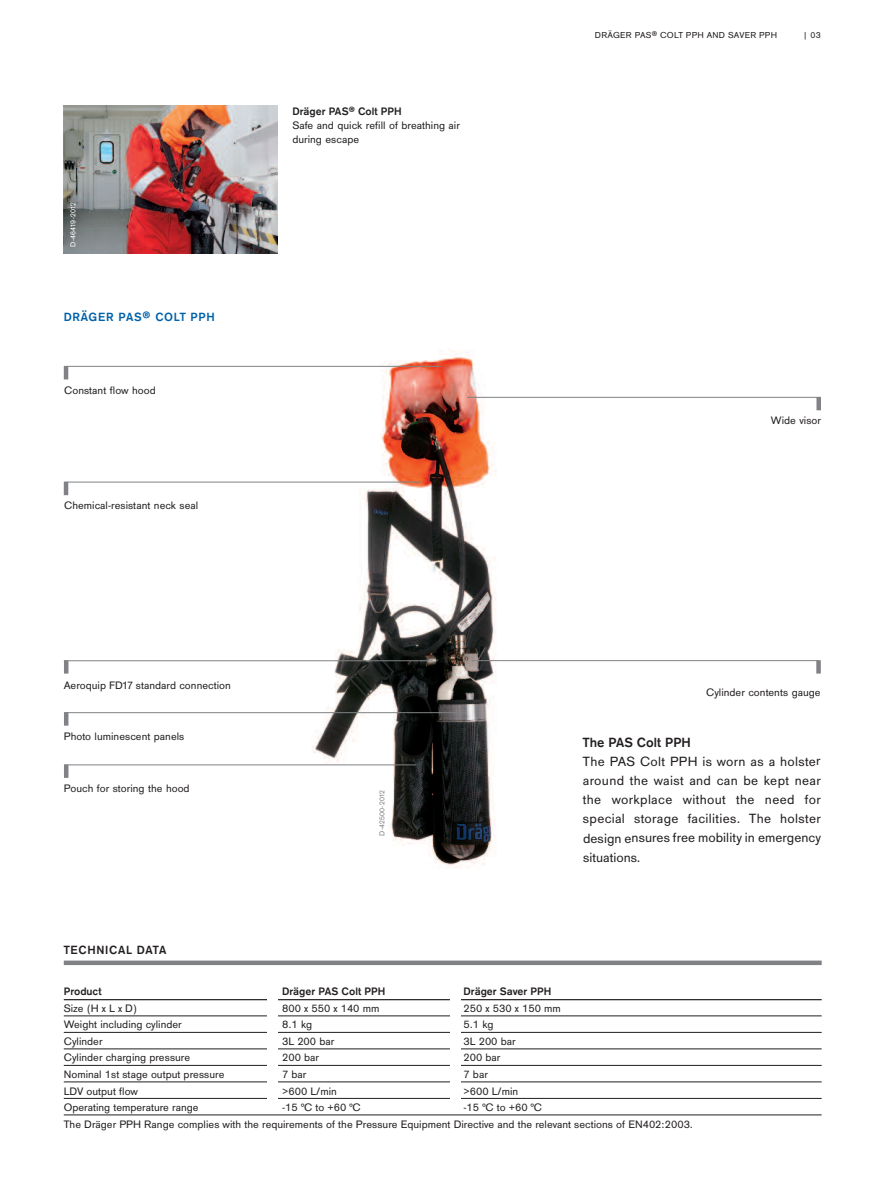
<style>
.page{position:relative;width:893px;height:1191px;background:#fff}
.page>*{position:absolute;margin:0;border:0;box-sizing:border-box;transform-origin:0 0}
.t1{font:13.95px/19.2px "Draeger San";color:#231f20;text-align:justify}
.t2{font:700 13.95px "Draeger San";color:#231f20}
.t3{font:700 12.3px "Draeger San";letter-spacing:.055em;color:#0161aa}
.t4{font:700 12.3px "Draeger San";letter-spacing:.055em;color:#231f20}
.t5{font:11.25px/16.5px "Draeger San Tab";color:#231f20}
.t6{font:11.25px/14.2px "Draeger San";color:#231f20}
.t7{font:700 11.25px "Draeger San Tab";color:#231f20}
.t8{font:9px "Draeger San";letter-spacing:.025em;color:#231f20}
.t9{font:9px "Draeger San Tab";color:#231f20}
.t10{font:7.5px "Draeger San";letter-spacing:.025em;color:#fff}
.t11{font:7.5px "Draeger San";letter-spacing:.025em;color:#808285}
.s1{font-weight:700}
.s2{font-weight:700;font-size:9.6px}
</style>
<div class="page">
<img style="left:64px;top:105px;width:214px;height:148px">
<img style="left:254px;top:351px;width:334px;height:516px">
<hr style="left:64px;top:482px;width:4px;height:13px;background:#808285">
<hr style="left:64px;top:482px;width:358px;height:1px;background:#808285">
<hr style="left:64px;top:712px;width:4px;height:13px;background:#808285">
<hr style="left:64px;top:712px;width:402px;height:1px;background:#808285">
<hr style="left:467px;top:397px;width:354px;height:1px;background:#808285">
<div style="left:816px;top:397px;width:5px;height:13px;background:#808285"></div>
<hr style="left:64px;top:366px;width:4px;height:13px;background:#808285">
<hr style="left:64px;top:366px;width:377px;height:1px;background:#808285">
<div style="left:64px;top:960px;width:758px;height:5px;background:#808285"></div>
<hr style="left:64px;top:999px;width:758px;height:1px;background:#231f20">
<hr style="left:64px;top:1015px;width:758px;height:1px;background:#231f20">
<hr style="left:64px;top:1032px;width:758px;height:1px;background:#231f20">
<hr style="left:64px;top:1048px;width:758px;height:1px;background:#231f20">
<hr style="left:64px;top:1065px;width:758px;height:1px;background:#231f20">
<hr style="left:64px;top:1081px;width:758px;height:1px;background:#231f20">
<hr style="left:64px;top:1098px;width:758px;height:1px;background:#231f20">
<hr style="left:64px;top:1114px;width:758px;height:1px;background:#231f20">
<hr style="left:64px;top:660px;width:4px;height:13px;background:#808285">
<hr style="left:64px;top:660px;width:369px;height:1px;background:#808285">
<div style="left:450px;top:977px;width:10px;height:127px;background:#fff"></div>
<div style="left:267px;top:976px;width:10px;height:128px;background:#fff"></div>
<hr style="left:471px;top:660px;width:348px;height:1px;background:#808285">
<div style="left:816px;top:660px;width:5px;height:13px;background:#808285"></div>
<hr style="left:64px;top:764px;width:4px;height:14px;background:#808285">
<hr style="left:64px;top:764px;width:352px;height:1px;background:#808285">
<p class="t10" style="left:69px;top:247px;width:46px;rotate:-90deg">D-46419-2012</p>
<p class="t3" style="left:64px;top:310px;width:153px">DRÄGER PAS® COLT PPH</p>
<p class="t6" style="left:64px;top:383px;width:93px">Constant flow hood</p>
<p class="t6" style="left:64px;top:498px;width:135px">Chemical-resistant neck seal</p>
<p class="t6" style="left:292px;top:104px;width:169px"><span class="s1">Dräger PAS</span><span class="s2">®</span> <span class="s1">Colt PPH<br></span>Safe and quick refill of breathing air during escape</p>
<p class="t6" style="left:64px;top:678px;width:169px">Aeroquip FD17 standard connection</p>
<p class="t6" style="left:64px;top:728px;width:122px">Photo luminescent panels</p>
<p class="t6" style="left:64px;top:781px;width:127px">Pouch for storing the hood</p>
<p class="t11" style="left:378px;top:836px;width:47px;rotate:-90deg">D-42500-2012</p>
<p class="t8" style="left:595px;top:30px;width:184px">DRÄGER PAS® COLT PPH AND SAVER PPH</p>
<p class="t9" style="left:803px;top:30px;width:19px">| 03</p>
<p class="t6" style="left:771px;top:413px;width:52px">Wide visor</p>
<p class="t6" style="left:706px;top:685px;width:116px">Cylinder contents gauge</p>
<p class="t2" style="left:583px;top:734px;width:110px">The PAS Colt PPH</p>
<p class="t1" style="left:583px;top:751px;width:240px">The PAS Colt PPH is worn as a holster around the waist and can be kept near the workplace without the need for special storage facilities. The holster design ensures free mobility in emergency situations.</p>
<p class="t4" style="left:64px;top:942px;width:104px">TECHNICAL DATA</p>
<p class="t7" style="left:64px;top:985px;width:40px">Product</p>
<p class="t7" style="left:282px;top:985px;width:105px">Dräger PAS Colt PPH</p>
<p class="t7" style="left:463px;top:985px;width:89px">Dräger Saver PPH</p>
<p class="t5" style="left:64px;top:999px;width:75px">Size (H x L x D)</p>
<p class="t5" style="left:282px;top:999px;width:99px">800 x 550 x 140 mm</p>
<p class="t5" style="left:463px;top:999px;width:99px">250 x 530 x 150 mm</p>
<p class="t5" style="left:64px;top:1016px;width:120px">Weight including cylinder</p>
<p class="t5" style="left:282px;top:1016px;width:31px">8.1 kg</p>
<p class="t5" style="left:463px;top:1016px;width:31px">5.1 kg</p>
<p class="t5" style="left:64px;top:1032px;width:40px">Cylinder</p>
<p class="t5" style="left:282px;top:1032px;width:54px">3L 200 bar</p>
<p class="t5" style="left:463px;top:1032px;width:54px">3L 200 bar</p>
<p class="t5" style="left:64px;top:1049px;width:128px">Cylinder charging pressure</p>
<p class="t5" style="left:282px;top:1049px;width:38px">200 bar</p>
<p class="t5" style="left:463px;top:1049px;width:38px">200 bar</p>
<p class="t5" style="left:64px;top:1065px;width:162px">Nominal 1st stage output pressure</p>
<p class="t5" style="left:282px;top:1065px;width:26px">7 bar</p>
<p class="t5" style="left:463px;top:1065px;width:26px">7 bar</p>
<p class="t5" style="left:64px;top:1082px;width:76px">LDV output flow</p>
<p class="t5" style="left:282px;top:1082px;width:56px">&gt;600 L/min</p>
<p class="t5" style="left:463px;top:1082px;width:56px">&gt;600 L/min</p>
<p class="t5" style="left:64px;top:1098px;width:136px">Operating temperature range</p>
<p class="t5" style="left:282px;top:1098px;width:80px">-15 °C to +60 °C</p>
<p class="t5" style="left:64px;top:1098px;width:631px;text-indent:400px">-15 °C to +60 °C<br>The Dräger PPH Range complies with the requirements of the Pressure Equipment Directive and the relevant sections of EN402:2003.</p>
</div>
